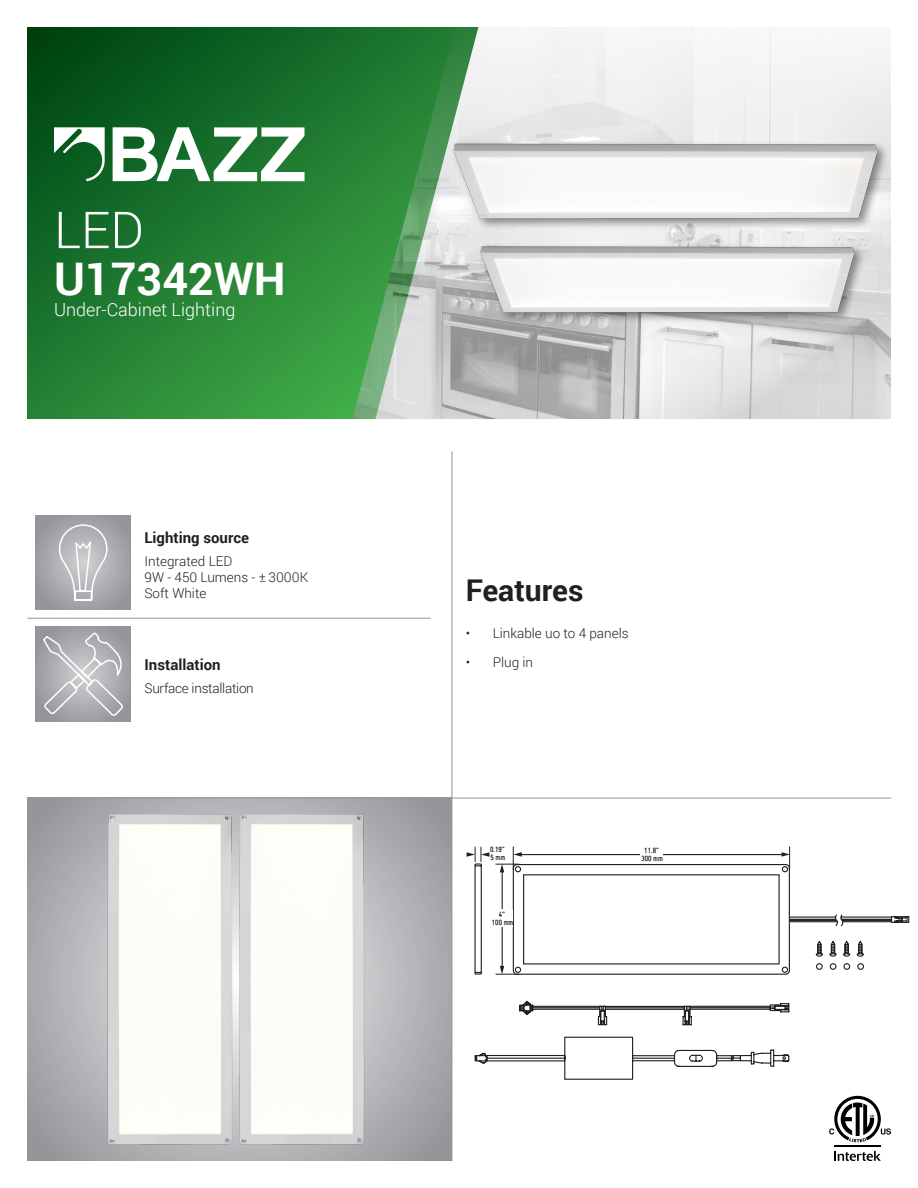
<style>
.page{position:relative;width:918px;height:1188px;background:#fff}
.page>*{position:absolute;margin:0;border:0;box-sizing:border-box;transform-origin:0 0}
.t1{font:300 51px "Roboto";color:#fff}
.t2{font:700 45px "Roboto";color:#fff}
.t3{font:700 30px "Roboto";color:#231f20}
.t4{font:300 18px "Roboto";color:#fff}
.t5{font:700 15px "Roboto";color:#231f20}
.t6{font:300 13.5px/16.2px "Roboto";color:#231f20}
.t7{font:300 13.5px "Roboto";letter-spacing:-.02em;color:#231f20}
.t8{font:700 8.25px/8.2px "Miso";color:#231f20;text-align:center}
</style>
<div class="page">
<svg style="left:27px;top:27px;width:325px;height:392px;background:#1e782e"></svg>
<img style="left:352px;top:27px;width:539px;height:392px">
<img style="left:440px;top:67px;width:446px;height:337px">
<svg style="left:27px;top:799px;width:425px;height:362px;background:#a9aaae"></svg>
<img style="left:96px;top:805px;width:279px;height:349px">
<hr style="left:452px;top:452px;width:1px;height:709px;background:#939598">
<hr style="left:27px;top:798px;width:864px;height:1px;background:#939598">
<hr style="left:27px;top:618px;width:112px;height:1px;background:#939598">
<hr style="left:139px;top:618px;width:292px;height:1px;background:#939598">
<svg style="left:36px;top:515px;width:94px;height:95px;background:#9e9fa3"></svg>
<svg style="left:58px;top:524px;width:50px;height:78px;background:#bebfc2"></svg>
<div style="left:36px;top:626px;width:94px;height:96px;background:#999b9e"></div>
<svg style="left:43px;top:632px;width:82px;height:84px"></svg>
<svg style="left:54px;top:127px;width:51px;height:54px"></svg>
<svg style="left:113px;top:127px;width:192px;height:54px"></svg>
<svg style="left:467px;top:847px;width:443px;height:128px"></svg>
<hr style="left:790px;top:921px;width:48px;height:1px;background:#231f20">
<hr style="left:843px;top:921px;width:49px;height:1px;background:#231f20">
<svg style="left:474px;top:1000px;width:316px;height:80px"></svg>
<svg style="left:834px;top:1151px;width:47px;height:10px"></svg>
<hr style="left:834px;top:1146px;width:47px;height:1px;background:#000">
<svg style="left:829px;top:1096px;width:62px;height:46px"></svg>
<p class="t1" style="left:54px;top:195px;width:91px">LED</p>
<p class="t2" style="left:54px;top:247px;width:233px">U17342WH</p>
<p class="t4" style="left:54px;top:297px;width:183px">Under-Cabinet Lighting</p>
<p class="t5" style="left:145px;top:527px;width:106px">Lighting source</p>
<p class="t6" style="left:145px;top:552px;width:165px">Integrated LED<br>9W - 450 Lumens - ± 3000K<br>Soft White</p>
<p class="t5" style="left:145px;top:654px;width:78px">Installation</p>
<p class="t7" style="left:145px;top:679px;width:111px">Surface installation</p>
<p class="t3" style="left:466px;top:569px;width:119px">Features</p>
<p class="t6" style="left:466px;top:624px;width:164px">• Linkable uo to 4 panels</p>
<p class="t6" style="left:466px;top:654px;width:69px">• Plug in</p>
<p class="t8" style="left:490px;top:845px;width:17px;text-align:left">0.19"<br>5 mm</p>
<p class="t8" style="left:492px;top:910px;width:23px">4"<br>100 mm</p>
<p class="t8" style="left:641px;top:846px;width:23px">11.8"<br>300 mm</p>
</div>
